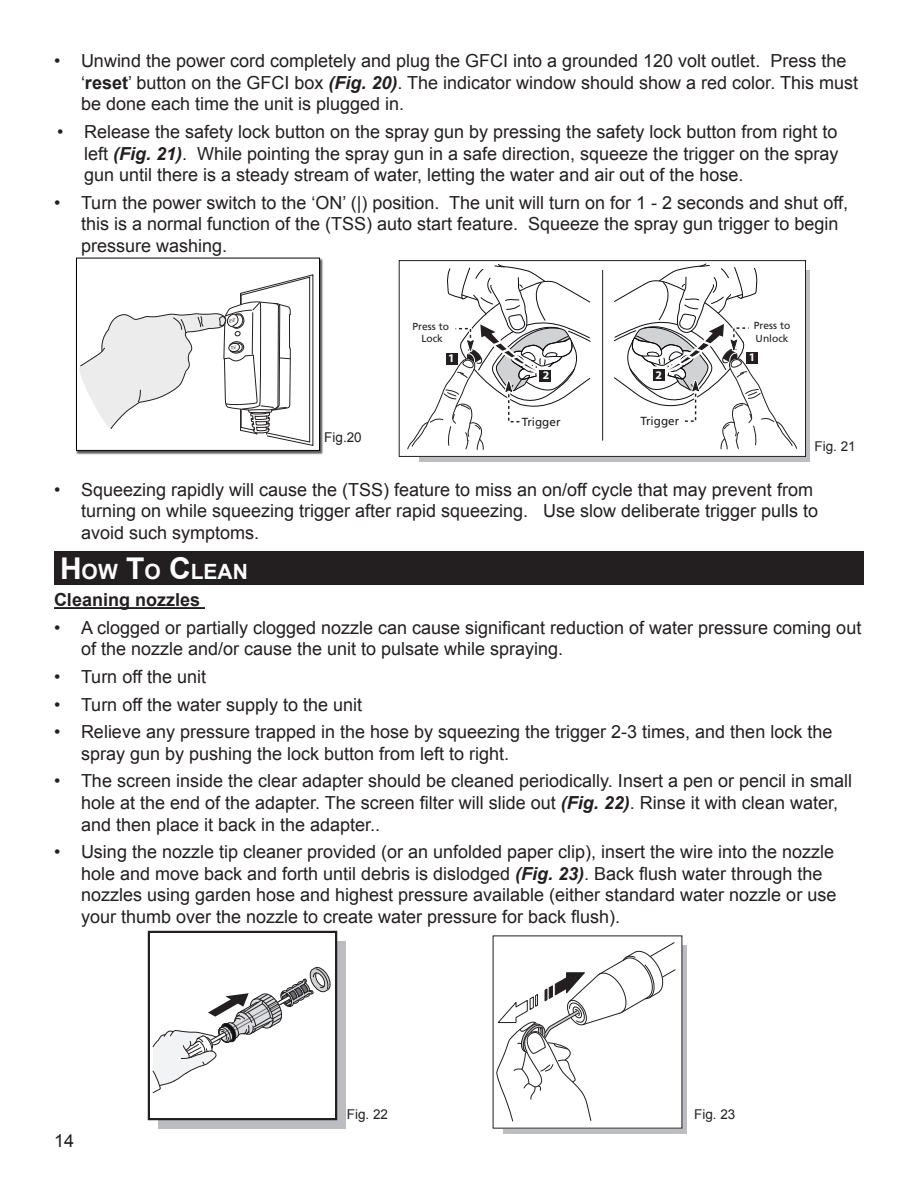
<style>
.page{position:relative;width:918px;height:1188px;background:#fff}
.page>*{position:absolute;margin:0;border:0;box-sizing:border-box;transform-origin:0 0}
.t1{font:700 21px "Arial";color:#fff}
.t2{font:18px/21.6px "Arial";color:#231f20}
.t3{font:700 18px "Arial";color:#231f20}
.t4{font:13.5px "Arial";color:#231f20}
.t5{font:11.7px "Frutiger";color:#231f20}
.t6{font:700 11.7px "Myriad Pro";color:#fff}
.t7{font:10.2px/12.3px "Frutiger";color:#231f20}
.s1{font-weight:700}
.s2{font-weight:700;font-style:italic}
.s3{font-size:30px}
</style>
<div class="page">
<hr style="left:54px;top:607px;width:151px;height:2px;background:#231f20">
<div style="left:54px;top:551px;width:810px;height:34px;background:#231f20"></div>
<svg style="left:503px;top:946px;width:184px;height:188px;background:#afafb2"></svg>
<div style="left:493px;top:936px;width:189px;height:192px;background:#fff"></div>
<svg style="left:496px;top:942px;width:180px;height:180px"></svg>
<div style="left:158px;top:941px;width:188px;height:188px;background:#bcbdc0"></div>
<div style="left:149px;top:932px;width:187px;height:187px;background:#fff"></div>
<svg style="left:152px;top:967px;width:179px;height:127px"></svg>
<div style="left:148px;top:931px;width:189px;height:189px;border:2px solid #231f20"></div>
<svg style="left:75px;top:274px;width:238px;height:181px"></svg>
<div style="left:420px;top:270px;width:390px;height:192px;background:#bcbdc0"></div>
<div style="left:399px;top:261px;width:407px;height:195px;background:#fff"></div>
<div style="left:399px;top:260px;width:407px;height:197px;border:1px solid #231f20"></div>
<svg style="left:614px;top:263px;width:183px;height:187px"></svg>
<svg style="left:407px;top:264px;width:184px;height:186px"></svg>
<hr style="left:602px;top:270px;width:1px;height:171px;background:#231f20">
<p class="t2" style="left:81px;top:50px;width:779px;text-indent:-27px">• Unwind the power cord completely and plug the GFCI into a grounded 120 volt outlet. Press the ‘<span class="s1">reset</span>’ button on the GFCI box <span class="s2">(Fig. 20)</span>. The indicator window should show a red color. This must be done each time the unit is plugged in.</p>
<p class="t2" style="left:84px;top:121px;width:756px;text-align:justify;text-indent:-27px">• Release the safety lock button on the spray gun by pressing the safety lock button from right to left <span class="s2">(Fig. 21)</span>. While pointing the spray gun in a safe direction, squeeze the trigger on the spray gun until there is a steady stream of water, letting the water and air out of the hose.</p>
<p class="t2" style="left:81px;top:192px;width:769px;text-indent:-27px">• Turn the power switch to the ‘ON’ (|) position. The unit will turn on for 1 - 2 seconds and shut off, this is a normal function of the (TSS) auto start feature. Squeeze the spray gun trigger to begin pressure washing.</p>
<p class="t4" style="left:324px;top:428px;width:39px">Fig.20</p>
<p class="t7" style="left:413px;top:320px;width:38px;text-align:center">Press to<br>Lock</p>
<p class="t6" style="left:448px;top:350px;width:8px">1</p>
<p class="t6" style="left:543px;top:368px;width:8px">2</p>
<p class="t5" style="left:522px;top:415px;width:40px">Trigger</p>
<p class="t6" style="left:656px;top:367px;width:8px">2</p>
<p class="t5" style="left:640px;top:414px;width:40px">Trigger</p>
<p class="t7" style="left:754px;top:320px;width:38px">Press to<br>Unlock</p>
<p class="t6" style="left:749px;top:350px;width:8px">1</p>
<p class="t4" style="left:814px;top:437px;width:43px">Fig. 21</p>
<p class="t2" style="left:81px;top:479px;width:739px;text-indent:-27px">• Squeezing rapidly will cause the (TSS) feature to miss an on/off cycle that may prevent from turning on while squeezing trigger after rapid squeezing. Use slow deliberate trigger pulls to avoid such symptoms.</p>
<p class="t1" style="left:60px;top:557px;width:189px"><span class="s3">H</span>OW <span class="s3">T</span>O <span class="s3">C</span>LEAN</p>
<p class="t3" style="left:54px;top:588px;width:148px">Cleaning nozzles</p>
<p class="t2" style="left:81px;top:617px;width:782px;text-indent:-27px">• A clogged or partially clogged nozzle can cause significant reduction of water pressure coming out of the nozzle and/or cause the unit to pulsate while spraying.</p>
<p class="t2" style="left:54px;top:666px;width:154px">• Turn off the unit</p>
<p class="t2" style="left:54px;top:694px;width:310px">• Turn off the water supply to the unit</p>
<p class="t2" style="left:81px;top:721px;width:753px;text-indent:-27px">• Relieve any pressure trapped in the hose by squeezing the trigger 2-3 times, and then lock the spray gun by pushing the lock button from left to right.</p>
<p class="t2" style="left:81px;top:770px;width:773px;text-indent:-27px">• The screen inside the clear adapter should be cleaned periodically. Insert a pen or pencil in small hole at the end of the adapter. The screen filter will slide out <span class="s2">(Fig. 22)</span>. Rinse it with clean water, and then place it back in the adapter..</p>
<p class="t2" style="left:81px;top:841px;width:757px;text-indent:-27px">• Using the nozzle tip cleaner provided (or an unfolded paper clip), insert the wire into the nozzle hole and move back and forth until debris is dislodged <span class="s2">(Fig. 23)</span>. Back flush water through the nozzles using garden hose and highest pressure available (either standard water nozzle or use your thumb over the nozzle to create water pressure for back flush).</p>
<p class="t2" style="left:54px;top:1130px;width:22px">14</p>
<p class="t4" style="left:347px;top:1105px;width:43px">Fig. 22</p>
<p class="t4" style="left:694px;top:1105px;width:43px">Fig. 23</p>
</div>
